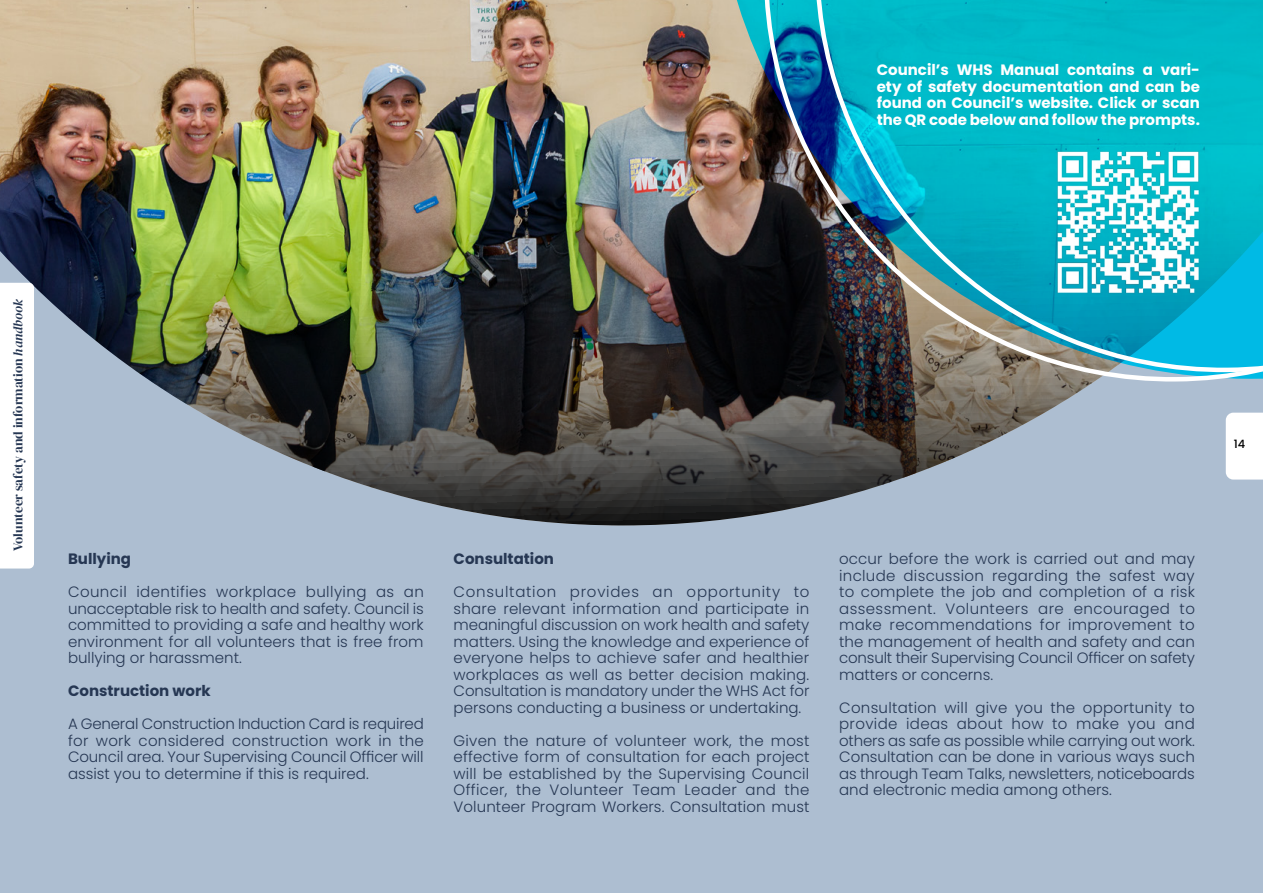
<style>
.page{position:relative;width:1263px;height:893px;background:#adbed1}
.page>*{position:absolute;margin:0;border:0;box-sizing:border-box;transform-origin:0 0}
.t1{font:300 15px/16.5px "Poppins";color:#263753;text-align:justify}
.t2{font:700 15px/16.5px "Poppins";color:#fff;text-align:justify}
.t3{font:700 15px "Poppins";color:#263753}
.t4{font:13.2px "DM Serif Display";color:#263753}
.t5{font:500 11.4px "Poppins";color:#000}
.s1{font-style:italic}
</style>
<div class="page">
<img style="left:0;top:0;width:1263px;height:525px">
<svg style="left:713px;top:0;width:48px;height:379px;background:#6f6357"></svg>
<svg style="left:761px;top:0;width:502px;height:384px;background:#1b94a3"></svg>
<img style="left:1049px;top:144px;width:157px;height:157px">
<div style="left:1226px;top:413px;width:37px;height:67px;background:#fff"></div>
<div style="left:0;top:283px;width:34px;height:285px;background:#fff"></div>
<p class="t2" style="left:877px;top:62px;width:325px">Council’s WHS Manual contains a vari&shy;ety of safety documentation and can be found on Council’s website. Click or scan the QR code below and follow the prompts.</p>
<p class="t4" style="left:10px;top:551px;width:253px;rotate:-90deg">Volunteer safety and information <span class="s1">handbook</span></p>
<p class="t5" style="left:1234px;top:437px;width:13px">14</p>
<p class="t3" style="left:68px;top:550px;width:65px">Bullying</p>
<p class="t1" style="left:68px;top:584px;width:357px">Council identifies workplace bullying as an unacceptable risk to health and safety. Council is committed to providing a safe and healthy work environment for all volunteers that is free from bullying or harassment.</p>
<p class="t3" style="left:68px;top:682px;width:144px">Construction work</p>
<p class="t1" style="left:68px;top:716px;width:357px">A General Construction Induction Card is required for work considered construction work in the Council area. Your Supervising Council Officer will assist you to determine if this is required.</p>
<p class="t3" style="left:454px;top:550px;width:102px">Consultation</p>
<p class="t1" style="left:454px;top:584px;width:357px">Consultation provides an opportunity to share relevant information and participate in meaningful discussion on work health and safety matters. Using the knowledge and experience of everyone helps to achieve safer and healthier workplaces as well as better decision making.<br>Consultation is mandatory under the WHS Act for persons conducting a business or undertaking.</p>
<p class="t1" style="left:454px;top:732px;width:358px">Given the nature of volunteer work, the most effective form of consultation for each project will be established by the Supervising Council Officer, the Volunteer Team Leader and the Volunteer Program Workers. Consultation must</p>
<p class="t1" style="left:839px;top:551px;width:357px">occur before the work is carried out and may include discussion regarding the safest way to complete the job and completion of a risk assessment. Volunteers are encouraged to make recommendations for improvement to the management of health and safety and can consult their Supervising Council Officer on safety matters or concerns.</p>
<p class="t1" style="left:839px;top:699px;width:357px">Consultation will give you the opportunity to provide ideas about how to make you and others as safe as possible while carrying out work.<br>Consultation can be done in various ways such as through Team Talks, newsletters, noticeboards and electronic media among others.</p>
</div>
